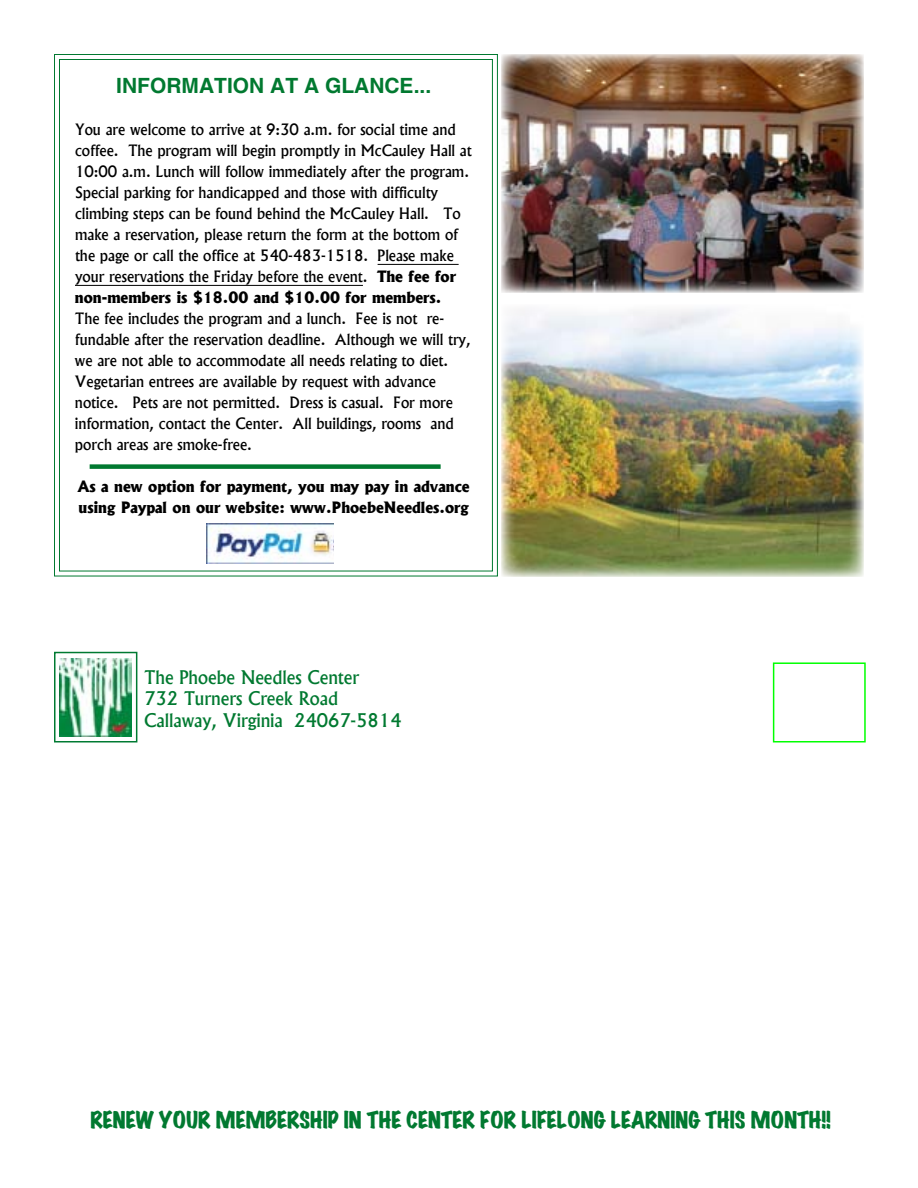
<style>
.page{position:relative;width:918px;height:1188px;background:#fff}
.page>*{position:absolute;margin:0;border:0;box-sizing:border-box;transform-origin:0 0}
.t1{font:21px "Marker Felt Wide";color:#017930}
.t2{font:700 21px "Helvetica";color:#017930}
.t3{font:500 18px/21.6px "Albertus";color:#017930}
.t4{font:500 15px/21px "Albertus";color:#000}
.t5{font:800 15px/21px "Albertus";color:#000}
.s1{font-weight:800}
</style>
<div class="page">
<svg style="left:54px;top:54px;width:444px;height:523px"></svg>
<img style="left:59px;top:659px;width:73px;height:77px">
<div style="left:773px;top:662px;width:93px;height:80px;background:#fff;border:2px solid #0f0"></div>
<hr style="left:378px;top:264px;width:81px;height:1px;background:#000">
<hr style="left:75px;top:285px;width:288px;height:1px;background:#000">
<img style="left:501px;top:54px;width:363px;height:238px">
<img style="left:501px;top:309px;width:363px;height:268px">
<div style="left:54px;top:652px;width:83px;height:90px;border:2px solid #007a32"></div>
<div style="left:90px;top:464px;width:351px;height:5px;background:#017930"></div>
<img style="left:206px;top:523px;width:128px;height:41px">
<h1 class="t2" style="left:116px;top:73px;width:316px">INFORMATION AT A GLANCE...</h1>
<p class="t4" style="left:75px;top:119px;width:398px">You are welcome to arrive at 9:30 a.m. for social time and coffee. The program will begin promptly in McCauley Hall at 10:00 a.m. Lunch will follow immediately after the program.<br>Special parking for handicapped and those with difficulty climbing steps can be found behind the McCauley Hall. To make a reservation, please return the form at the bottom of the page or call the office at 540-483-1518. Please make your reservations the Friday before the event. <span class="s1">The fee for non-members is $18.00 and $10.00 for members.</span></p>
<p class="t4" style="left:75px;top:308px;width:397px">The fee includes the program and a lunch. Fee is not re&shy;fundable after the reservation deadline. Although we will try, we are not able to accommodate all needs relating to diet.<br>Vegetarian entrees are available by request with advance notice. Pets are not permitted. Dress is casual. For more information, contact the Center. All buildings, rooms and porch areas are smoke-free.</p>
<p class="t5" style="left:78px;top:476px;width:393px">As a new option for payment, you may pay in advance using Paypal on our website: www.PhoebeNeedles.org</p>
<p class="t3" style="left:144px;top:666px;width:259px">The Phoebe Needles Center<br>732 Turners Creek Road<br>Callaway, Virginia 24067-5814</p>
<h1 class="t1" style="left:90px;top:1109px;width:742px">RENEW YOUR MEMBERSHIP IN THE CENTER FOR LIFELONG LEARNING THIS MONTH!!</h1>
</div>
